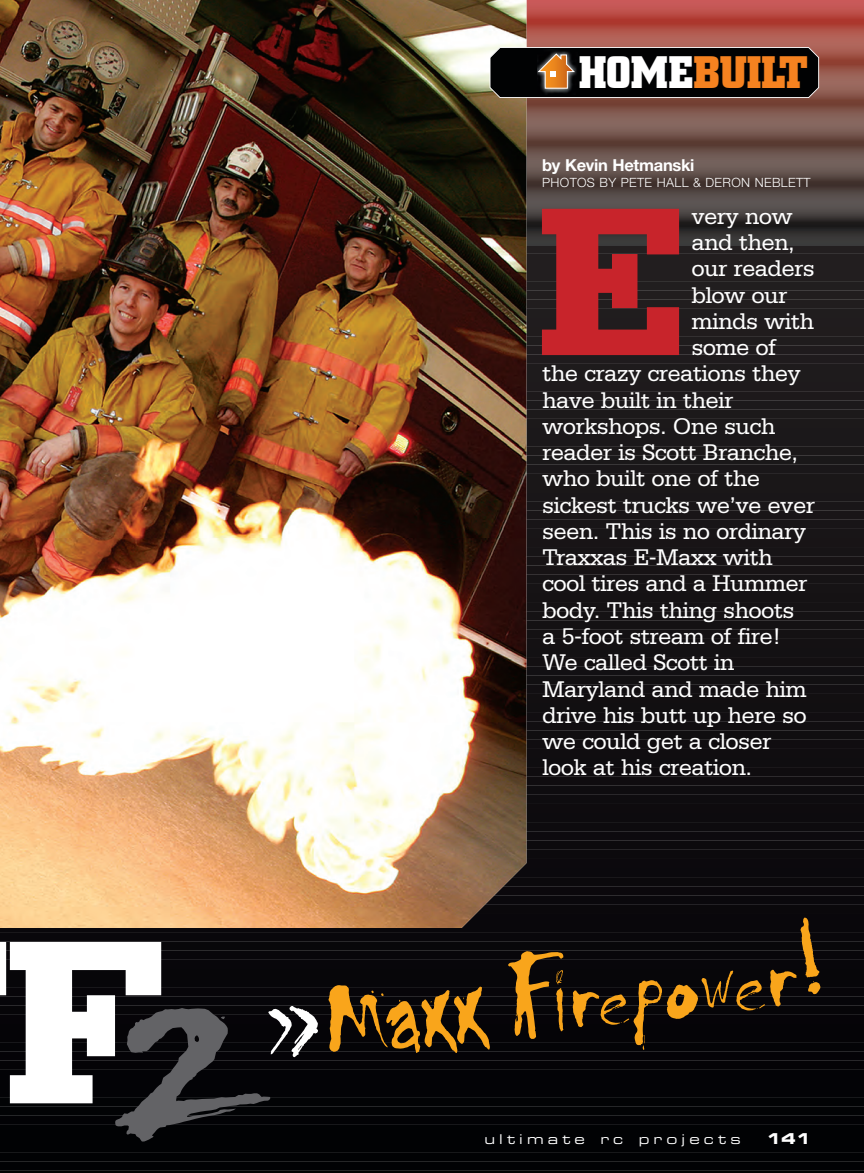
<style>
.page{position:relative;width:864px;height:1173px;background:#fff}
.page>*{position:absolute;margin:0;border:0;box-sizing:border-box;transform-origin:0 0}
.t1{font:900 246.75px "Serifa";color:#fff}
.t2{font:900 223.65px "Serifa";color:#c8242b}
.t3{font:106.5px "Doodlebug";color:#f9a51b}
.t4{font:700 45px "City";color:#f58220}
.t5{font:24px "Serifa";letter-spacing:-.03em;color:#fff}
.t6{font:700 16.5px "Helvetica Neue";letter-spacing:-.015em;color:#fff}
.t7{font:15px "Eurostile Bold Extended Two";color:#fff}
.t8{font:13.5px "Eurostile Extended Two";letter-spacing:.31em;color:#fff}
.t9{font:300 12.75px "Helvetica Neue";letter-spacing:.03em;color:#fff}
.s1{color:#fff}
.s2{font-size:115.5px;color:#fff}
</style>
<div class="page">
<img style="left:0;top:0;width:864px;height:1173px">
<h3 class="t4" style="left:579px;top:57px;width:230px"><span class="s1">HOME</span>BUILT</h3>
<p class="t6" style="left:542px;top:159px;width:154px">by Kevin Hetmanski</p>
<p class="t9" style="left:542px;top:178px;width:270px">PHOTOS BY PETE HALL &amp; DERON NEBLETT</p>
<h2 class="t2" style="left:537px;top:204px;width:151px">E</h2>
<p class="t5" style="left:691px;top:207px;width:103px">very now</p>
<p class="t5" style="left:691px;top:234px;width:105px">and then,</p>
<p class="t5" style="left:691px;top:260px;width:125px">our readers</p>
<p class="t5" style="left:691px;top:286px;width:98px">blow our</p>
<p class="t5" style="left:691px;top:313px;width:124px">minds with</p>
<p class="t5" style="left:691px;top:339px;width:86px">some of</p>
<p class="t5" style="left:542px;top:365px;width:260px">the crazy creations they</p>
<p class="t5" style="left:542px;top:391px;width:193px">have built in their</p>
<p class="t5" style="left:542px;top:418px;width:235px">workshops. One such</p>
<p class="t5" style="left:542px;top:444px;width:258px">reader is Scott Branche,</p>
<p class="t5" style="left:542px;top:470px;width:220px">who built one of the</p>
<p class="t5" style="left:542px;top:496px;width:274px">sickest trucks we’ve ever</p>
<p class="t5" style="left:542px;top:523px;width:266px">seen. This is no ordinary</p>
<p class="t5" style="left:542px;top:549px;width:232px">Traxxas E-Maxx with</p>
<p class="t5" style="left:542px;top:575px;width:267px">cool tires and a Hummer</p>
<p class="t5" style="left:542px;top:601px;width:254px">body. This thing shoots</p>
<p class="t5" style="left:542px;top:628px;width:241px">a 5-foot stream of fire!</p>
<p class="t5" style="left:542px;top:654px;width:194px">We called Scott in</p>
<p class="t5" style="left:542px;top:680px;width:266px">Maryland and made him</p>
<p class="t5" style="left:542px;top:706px;width:266px">drive his butt up here so</p>
<p class="t5" style="left:542px;top:733px;width:231px">we could get a closer</p>
<p class="t5" style="left:542px;top:759px;width:212px">look at his creation.</p>
<h3 class="t3" style="left:256px;top:960px;width:566px;rotate:-6deg"><span class="s2">»</span>Maxx Firepower!</h3>
<h1 class="t1" style="left:5px;top:936px;width:252px">F<sub>2</sub></h1>
<p class="t8" style="left:484px;top:1134px;width:258px">ultimate rc projects</p>
<p class="t7" style="left:766px;top:1133px;width:46px">141</p>
</div>
